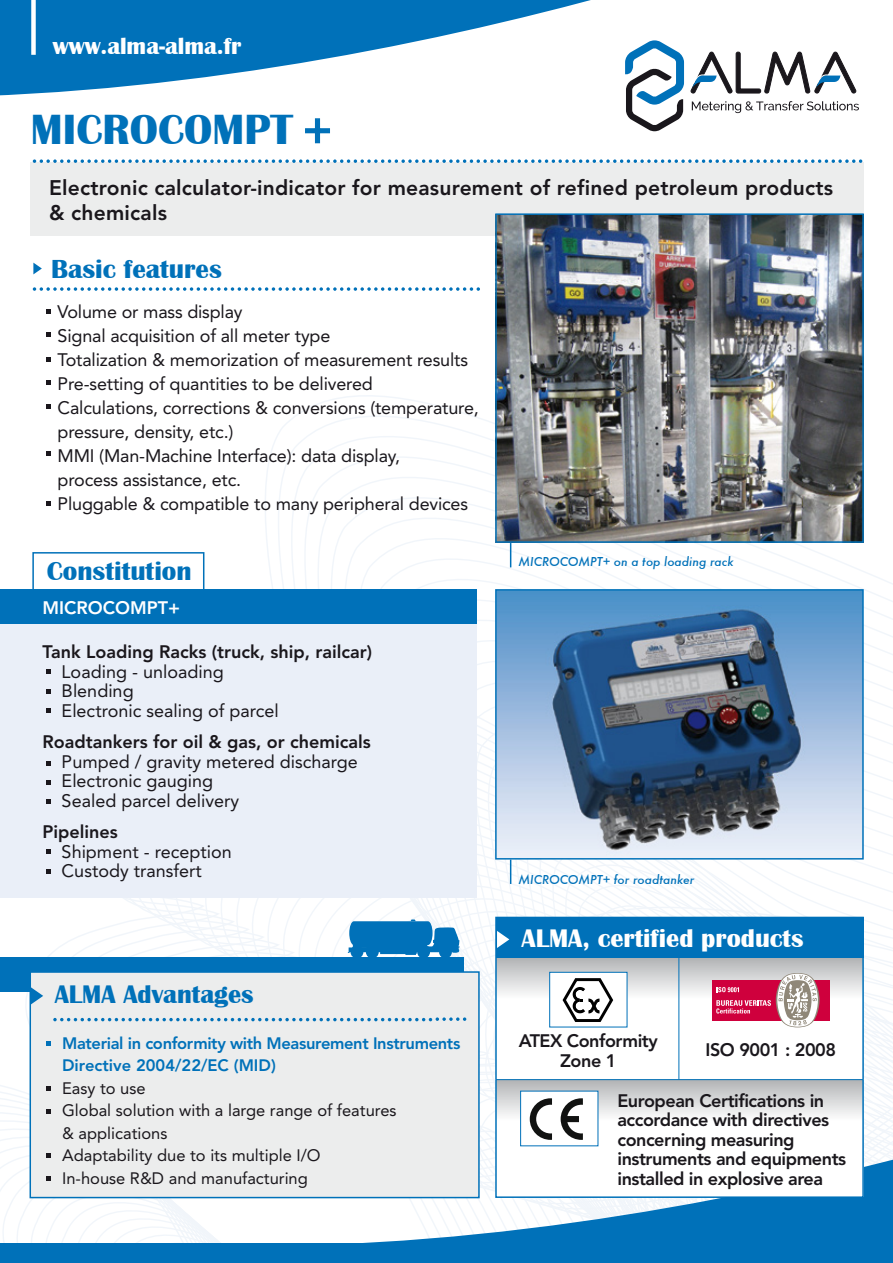
<style>
.page{position:relative;width:893px;height:1263px;background:#fff}
.page>*{position:absolute;margin:0;border:0;box-sizing:border-box;transform-origin:0 0}
.t1{font:700 48px "Britannic";color:#0071b9}
.t2{font:700 43.5px "Britannic";color:#0071b9}
.t3{font:700 26.85px "Britannic";color:#0071b9}
.t4{font:700 26.25px "Britannic";color:#fff}
.t5{font:700 26.25px "Britannic";color:#0071b9}
.t6{font:700 24px "Britannic";color:#fff}
.t7{font:800 21px/25.2px "Avenir";letter-spacing:.01em;color:#1a171c}
.t8{font:18px/24px "Avenir";letter-spacing:-.01em;color:#1a171c}
.t9{font:800 18px/19.5px "Avenir";letter-spacing:-.025em;color:#1a171c;text-align:center}
.t10{font:800 18px "Avenir";color:#1a171c}
.t11{font:800 18px "Avenir";color:#fff}
.t12{font:16.5px/22.5px "Avenir";color:#1a171c}
.t13{font:800 16.5px/22.5px "Avenir";letter-spacing:-.02em;color:#0071b9}
.t14{font:italic 500 12px "Futura";color:#0071b9}
</style>
<div class="page">
<svg style="left:0;top:0;width:591px;height:96px;fill:#0071b9"></svg>
<div style="left:31px;top:0;width:5px;height:55px;background:#fff"></div>
<svg style="left:328px;top:1008px;width:388px;height:235px"></svg>
<div style="left:0;top:1243px;width:893px;height:20px;background:#0071b9"></div>
<div style="left:30px;top:162px;width:833px;height:74px;background:#eceded"></div>
<svg style="left:305px;top:118px;width:25px;height:26px"></svg>
<svg style="left:33px;top:159px;width:829px;height:4px"></svg>
<svg style="left:510px;top:859px;width:1px;height:25px"></svg>
<svg style="left:510px;top:543px;width:1px;height:24px"></svg>
<img style="left:498px;top:216px;width:363px;height:324px">
<div style="left:495px;top:213px;width:369px;height:330px;border:2px solid #0071b9"></div>
<img style="left:498px;top:592px;width:363px;height:264px">
<div style="left:495px;top:589px;width:369px;height:270px;border:2px solid #0071b9"></div>
<div style="left:0;top:958px;width:463px;height:34px;background:#0071b9"></div>
<div style="left:30px;top:971px;width:450px;height:227px;background:#eceded;border:2px solid #0071b9"></div>
<svg style="left:53px;top:1017px;width:413px;height:4px"></svg>
<svg style="left:31px;top:987px;width:12px;height:17px"></svg>
<svg style="left:348px;top:919px;width:112px;height:39px"></svg>
<svg style="left:46px;top:1041px;width:5px;height:4px"></svg>
<svg style="left:46px;top:1086px;width:5px;height:5px"></svg>
<svg style="left:46px;top:1109px;width:5px;height:5px"></svg>
<svg style="left:46px;top:1153px;width:5px;height:5px"></svg>
<svg style="left:46px;top:1176px;width:5px;height:5px"></svg>
<svg style="left:690px;top:51px;width:169px;height:62px"></svg>
<svg style="left:625px;top:40px;width:59px;height:91px"></svg>
<div style="left:496px;top:919px;width:367px;height:278px;background:#fff"></div>
<div style="left:497px;top:958px;width:365px;height:41px;background:linear-gradient(to bottom,#b2b4b6,#fafcfd)"></div>
<svg style="left:498px;top:1080px;width:218px;height:41px"></svg>
<div style="left:496px;top:917px;width:367px;height:41px;background:#0071b9"></div>
<div style="left:495px;top:917px;width:369px;height:281px;border:2px solid #0071b9"></div>
<hr style="left:678px;top:958px;width:1px;height:121px;background:#0071b9">
<div style="left:549px;top:972px;width:78px;height:55px;background:#fff;border:1px solid #0071b9"></div>
<svg style="left:563px;top:978px;width:50px;height:44px"></svg>
<hr style="left:496px;top:1079px;width:367px;height:1px;background:#0071b9">
<svg style="left:497px;top:931px;width:12px;height:17px"></svg>
<div style="left:520px;top:1091px;width:78px;height:55px;background:#fff"></div>
<svg style="left:530px;top:1098px;width:22px;height:42px"></svg>
<svg style="left:561px;top:1098px;width:22px;height:42px"></svg>
<div style="left:712px;top:980px;width:117px;height:40px;background:#cf003d"></div>
<svg style="left:716px;top:781px;width:177px;height:462px"></svg>
<div style="left:0;top:623px;width:476px;height:275px;background:#eaeff8"></div>
<div style="left:0;top:589px;width:476px;height:34px;background:#0071b9"></div>
<div style="left:32px;top:552px;width:172px;height:40px;border:2px solid #0071b9"></div>
<svg style="left:46px;top:669px;width:5px;height:5px"></svg>
<svg style="left:46px;top:708px;width:5px;height:4px"></svg>
<svg style="left:46px;top:689px;width:5px;height:5px"></svg>
<svg style="left:46px;top:761px;width:5px;height:5px"></svg>
<svg style="left:46px;top:780px;width:5px;height:4px"></svg>
<svg style="left:46px;top:799px;width:5px;height:5px"></svg>
<svg style="left:46px;top:849px;width:5px;height:5px"></svg>
<svg style="left:46px;top:869px;width:5px;height:5px"></svg>
<svg style="left:33px;top:287px;width:447px;height:4px"></svg>
<svg style="left:33px;top:263px;width:9px;height:11px"></svg>
<svg style="left:46px;top:309px;width:5px;height:5px"></svg>
<svg style="left:46px;top:332px;width:5px;height:5px"></svg>
<svg style="left:46px;top:380px;width:5px;height:5px"></svg>
<svg style="left:46px;top:404px;width:5px;height:5px"></svg>
<svg style="left:46px;top:451px;width:5px;height:5px"></svg>
<svg style="left:46px;top:501px;width:5px;height:5px"></svg>
<svg style="left:46px;top:357px;width:5px;height:5px"></svg>
<h3 class="t6" style="left:53px;top:33px;width:190px">www.alma-alma.fr</h3>
<h2 class="t2" style="left:31px;top:105px;width:263px">MICROCOMPT</h2>
<h1 class="t1" style="left:306px;top:104px;width:25px">+</h1>
<p class="t7" style="left:49px;top:175px;width:786px">Electronic calculator-indicator for measurement of refined petroleum products &amp; chemicals</p>
<h3 class="t3" style="left:51px;top:253px;width:172px">Basic features</h3>
<p class="t8" style="left:58px;top:299px;width:423px">Volume or mass display<br>Signal acquisition of all meter type<br>Totalization &amp; memorization of measurement results Pre-setting of quantities to be delivered<br>Calculations, corrections &amp; conversions (temperature, pressure, density, etc.)<br>MMI (Man-Machine Interface): data display,<br>process assistance, etc.<br>Pluggable &amp; compatible to many peripheral devices</p>
<h3 class="t3" style="left:47px;top:556px;width:146px">Constitution</h3>
<p class="t11" style="left:43px;top:597px;width:139px">MICROCOMPT+</p>
<p class="t10" style="left:43px;top:641px;width:331px">Tank Loading Racks (truck, ship, railcar)</p>
<p class="t8" style="left:62px;top:662px;width:219px;line-height:19.5px">Loading - unloading<br>Blending<br>Electronic sealing of parcel</p>
<p class="t10" style="left:43px;top:731px;width:330px">Roadtankers for oil &amp; gas, or chemicals</p>
<p class="t8" style="left:62px;top:752px;width:298px;line-height:19.5px">Pumped / gravity metered discharge<br>Electronic gauging<br>Sealed parcel delivery</p>
<p class="t10" style="left:43px;top:821px;width:77px">Pipelines</p>
<p class="t8" style="left:62px;top:842px;width:172px;line-height:19.5px">Shipment - reception<br>Custody transfert</p>
<h3 class="t5" style="left:55px;top:980px;width:200px">ALMA Advantages</h3>
<p class="t13" style="left:62px;top:1032px;width:400px">Material in conformity with Measurement Instruments<br>Directive 2004/22/EC (MID)</p>
<p class="t12" style="left:62px;top:1077px;width:336px">Easy to use<br>Global solution with a large range of features &amp; applications<br>Adaptability due to its multiple I/O<br>In-house R&amp;D and manufacturing</p>
<p class="t14" style="left:519px;top:553px;width:217px">MICROCOMPT+ on a top loading rack</p>
<p class="t14" style="left:519px;top:871px;width:177px">MICROCOMPT+ for roadtanker</p>
<h3 class="t4" style="left:522px;top:923px;width:283px">ALMA, certified products</h3>
<p class="t9" style="left:519px;top:1031px;width:140px">ATEX Conformity<br>Zone 1</p>
<p class="t9" style="left:617px;top:1091px;width:230px;text-align:left">European Certifications in accordance with directives concerning measuring instruments and equipments installed in explosive area</p>
<p class="t9" style="left:705px;top:1040px;width:132px">ISO 9001 : 2008</p>
</div>
